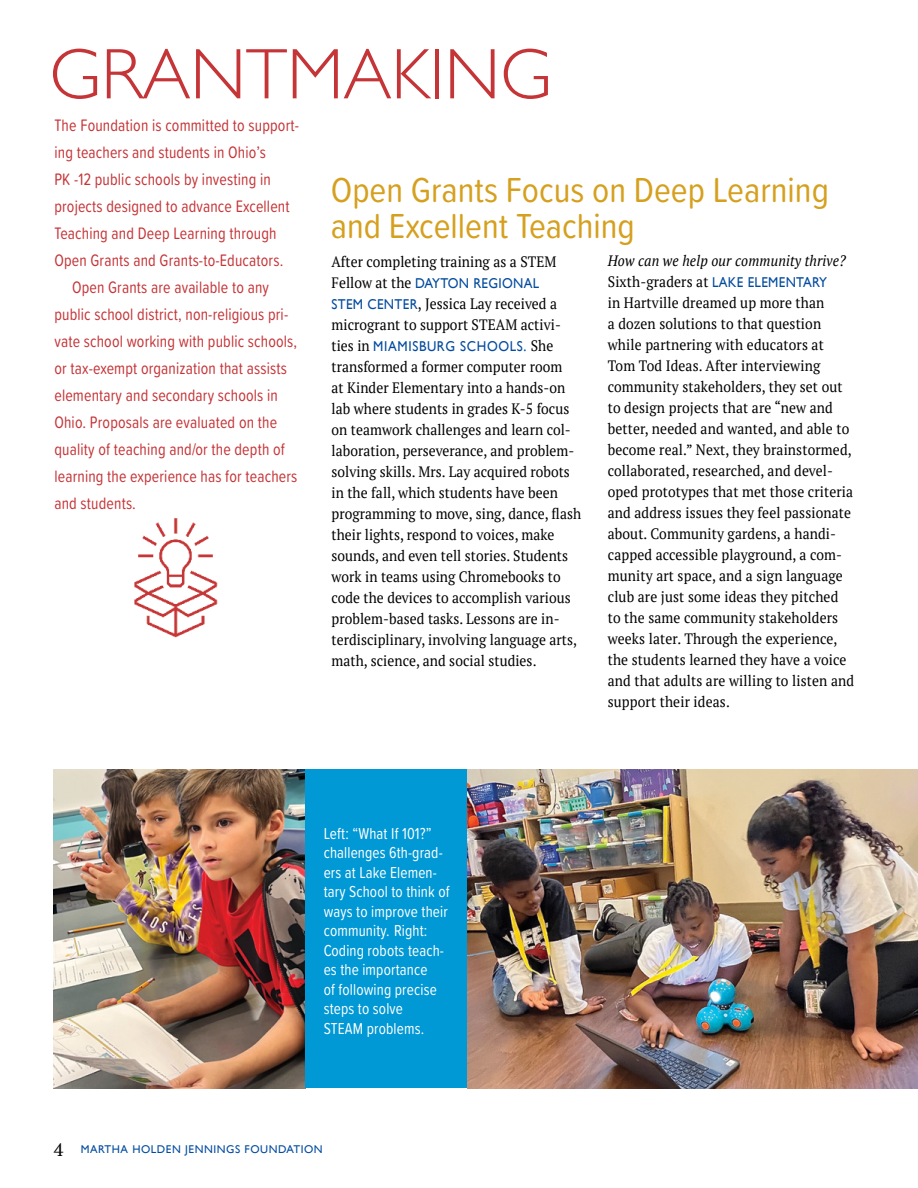
<style>
.page{position:relative;width:918px;height:1188px;background:#fff}
.page>*{position:absolute;margin:0;border:0;box-sizing:border-box;transform-origin:0 0}
.t1{font:300 72px "Gill Sans";color:#c53437}
.t2{font:36px/36px "Proxima Soft Cond";color:#d6a01f}
.t3{font:17.25px "Proxima Soft Cond";letter-spacing:.01em;color:#c53437;scale:.92 1}
.t4{font:16.5px/19.5px "Proxima Soft Cond";letter-spacing:.01em;color:#fff;scale:.92 1}
.t5{font:15px/21px "PT Serif";letter-spacing:.005em;color:#000;scale:.92 1}
.t6{font:14.25px "Gill Sans";letter-spacing:.05em;color:#034b9e;scale:.92 1}
.t7{font:14.25px "Gill Sans";letter-spacing:.025em;color:#034b9e;scale:.92 1}
.t8{font:11.25px "Gill Sans";letter-spacing:.05em;color:#034b9e}
.s1{font-family:"PT Serif";font-size:15px;color:#000}
.s2{font-family:"Gill Sans";font-size:14.25px;color:#034b9e}
.s3{font-size:15px}
.s4{font-style:italic}
.s5{font-family:"PT Serif";font-size:18px;color:#000}
</style>
<div class="page">
<img style="left:468px;top:770px;width:450px;height:318px">
<img style="left:101px;top:505px;width:149px;height:150px;border-radius:75px">
<img style="left:54px;top:770px;width:251px;height:318px">
<div style="left:305px;top:770px;width:162px;height:318px;background:#0098d5"></div>
<h1 class="t1" style="left:49px;top:33px;width:504px">GRANTMAKING</h1>
<p class="t3" style="left:54px;top:112px;width:267px">The Foundation is committed to support-</p>
<p class="t3" style="left:54px;top:139px;width:231px">ing teachers and students in Ohio’s</p>
<p class="t3" style="left:54px;top:166px;width:237px">PK -12 public schools by investing in</p>
<p class="t3" style="left:54px;top:193px;width:257px">projects designed to advance Excellent</p>
<p class="t3" style="left:54px;top:220px;width:243px">Teaching and Deep Learning through</p>
<p class="t3" style="left:54px;top:247px;width:250px">Open Grants and Grants-to-Educators.</p>
<p class="t3" style="left:72px;top:274px;width:216px">Open Grants are available to any</p>
<p class="t3" style="left:54px;top:301px;width:256px">public school district, non-religious pri-</p>
<p class="t3" style="left:54px;top:328px;width:265px">vate school working with public schools,</p>
<p class="t3" style="left:54px;top:355px;width:254px">or tax-exempt organization that assists</p>
<p class="t3" style="left:54px;top:382px;width:244px">elementary and secondary schools in</p>
<p class="t3" style="left:54px;top:409px;width:244px">Ohio. Proposals are evaluated on the</p>
<p class="t3" style="left:54px;top:436px;width:252px">quality of teaching and/or the depth of</p>
<p class="t3" style="left:54px;top:463px;width:266px">learning the experience has for teachers</p>
<p class="t3" style="left:54px;top:490px;width:90px">and students.</p>
<h2 class="t2" style="left:331px;top:171px;width:500px">Open Grants Focus on Deep Learning and Excellent Teaching</h2>
<p class="t5" style="left:331px;top:251px;width:246px">After completing training as a STEM</p>
<p class="t7" style="left:331px;top:274px;width:227px"><span class="s1">Fellow at the</span> DAYTON REGIONAL</p>
<p class="t5" style="left:331px;top:293px;width:251px"><span class="s2">STE M CENTER</span>, Jessica Lay received a microgrant to support STEAM activi-</p>
<p class="t6" style="left:331px;top:337px;width:243px"><span class="s1">ties in</span> MIAMISBURG SCHOOLS<span class="s3">.</span> <span class="s1">She</span></p>
<p class="t5" style="left:331px;top:356px;width:273px">transformed a former computer room<br>at Kinder Elementary into a hands-on lab where students in grades K-5 focus on teamwork challenges and learn col&shy;laboration, perseverance, and problem&shy;solving skills. Mrs. Lay acquired robots in the fall, which students have been programming to move, sing, dance, flash their lights, respond to voices, make sounds, and even tell stories. Students work in teams using Chromebooks to code the devices to accomplish various problem-based tasks. Lessons are in&shy;terdisciplinary, involving language arts, math, science, and social studies.</p>
<p class="t5" style="left:608px;top:250px;width:269px"><span class="s4">How can we help our community thrive?<br></span>Sixth-graders at <span class="s2">LAKE ELEM ENTARY<br></span>in Hartville dreamed up more than<br>a dozen solutions to that question while partnering with educators at Tom Tod Ideas. After interviewing community stakeholders, they set out to design projects that are “new and better, needed and wanted, and able to become real.” Next, they brainstormed, collaborated, researched, and devel&shy;oped prototypes that met those criteria and address issues they feel passionate about. Community gardens, a handi&shy;capped accessible playground, a com&shy;munity art space, and a sign language club are just some ideas they pitched to the same community stakeholders weeks later. Through the experience, the students learned they have a voice and that adults are willing to listen and support their ideas.</p>
<p class="t4" style="left:324px;top:823px;width:138px">Left: “What If 101?” challenges 6th-grad&shy;ers at Lake Elemen&shy;tary School to think of ways to improve their community. Right:<br>Coding robots teach&shy;es the importance<br>of following precise steps to solve<br>STEAM problems.</p>
<p class="t8" style="left:54px;top:1142px;width:270px"><span class="s5">4</span> MARTHA HOLDEN JENNINGS FOUNDATION</p>
</div>
